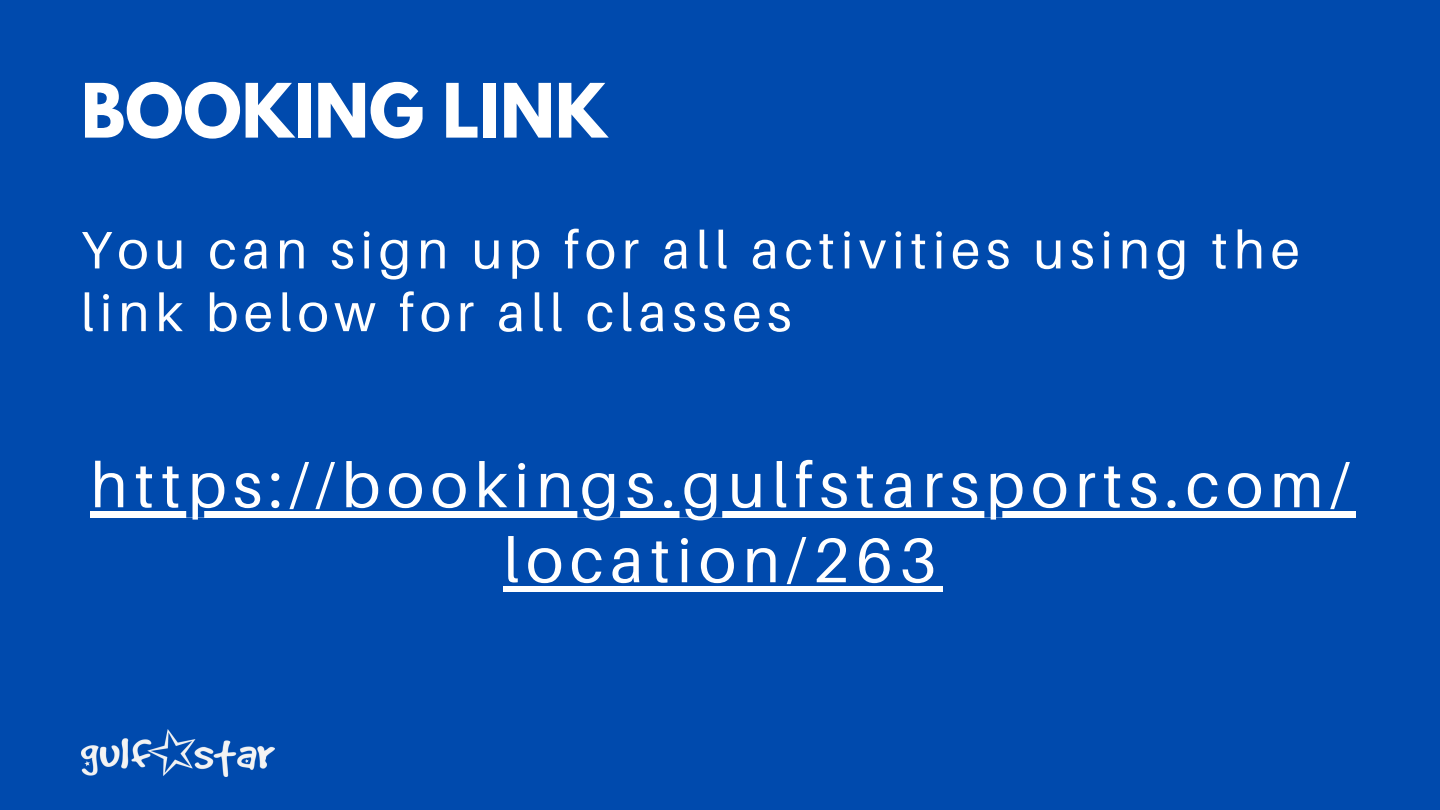
<style>
.page{position:relative;width:1440px;height:810px;background:#004aad}
.page>*{position:absolute;margin:0;border:0;box-sizing:border-box;transform-origin:0 0}
.t1{font:700 66.4px "League Spartan";color:#fff}
.t2{font:62.9px/75px "Aileron";letter-spacing:.11em;color:#fff;text-align:center}
.t3{font:52.8px/62.7px "Aileron";letter-spacing:.11em;color:#fff}
</style>
<div class="page">
<div style="left:90px;top:511px;width:1266px;height:6px;background:#fff"></div>
<div style="left:504px;top:586px;width:439px;height:6px;background:#fff"></div>
<img style="left:81px;top:729px;width:193px;height:47px">
<p class="t1" style="left:81px;top:78px;width:528px">BOOKING LINK</p>
<p class="t3" style="left:81px;top:218px;width:1220px">You can sign up for all activities using the link below for all classes</p>
<p class="t2" style="left:90px;top:446px;width:1261px">https://bookings.gulfstarsports.com/ location/263</p>
</div>
